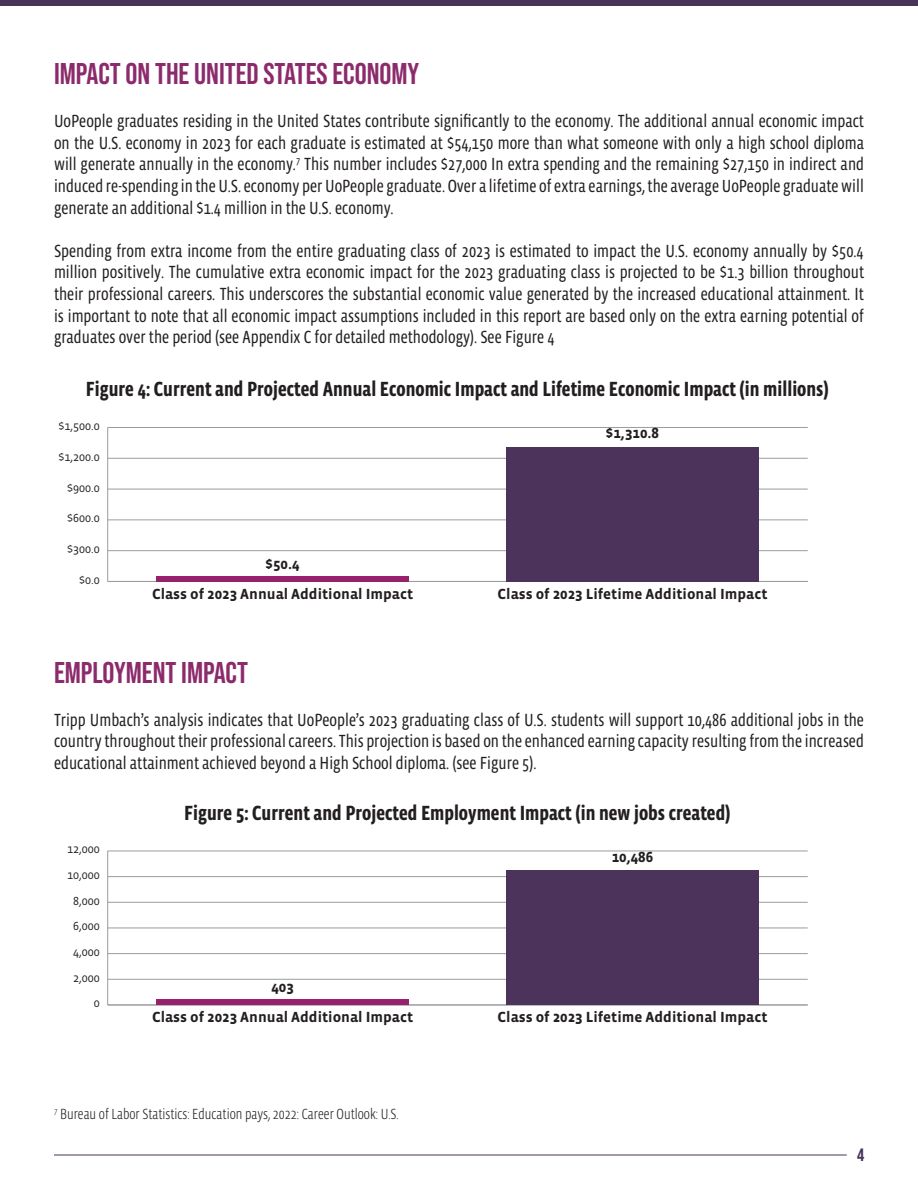
<style>
.page{position:relative;width:918px;height:1188px;background:#fff}
.page>*{position:absolute;margin:0;border:0;box-sizing:border-box;transform-origin:0 0}
.t1{font:700 30px "Bebas Neue Pro";color:#8c2b6c}
.t2{font:700 21px "Vista Sans Nar OTCE";color:#231f20}
.t3{font:18px/21.6px "Vista Sans Nar OTCE";color:#231f20;text-align:justify}
.t4{font:700 18px "Bebas Neue Pro";color:#473459}
.t5{font:700 15px "Vista Sans OTCE";color:#231f20}
.t6{font:300 15px "Vista Sans Nar OTCE";color:#231f20}
.t7{font:12px "Vista Sans OTCE";color:#231f20}
</style>
<div class="page">
<div style="left:0;top:0;width:918px;height:6px;background:#473459"></div>
<hr style="left:54px;top:1155px;width:793px;height:1px;background:#473459">
<hr style="left:107px;top:427px;width:1px;height:154px;background:#9a9c9f">
<hr style="left:108px;top:581px;width:700px;height:1px;background:#9a9c9f">
<hr style="left:108px;top:550px;width:700px;height:1px;background:#9a9c9f">
<hr style="left:108px;top:519px;width:700px;height:1px;background:#9a9c9f">
<hr style="left:108px;top:489px;width:700px;height:1px;background:#9a9c9f">
<hr style="left:108px;top:458px;width:700px;height:1px;background:#9a9c9f">
<hr style="left:108px;top:427px;width:700px;height:1px;background:#9a9c9f">
<div style="left:157px;top:576px;width:252px;height:5px;background:#98216d"></div>
<div style="left:507px;top:447px;width:252px;height:134px;background:#4b335c"></div>
<hr style="left:107px;top:851px;width:1px;height:154px;background:#9a9c9f">
<hr style="left:108px;top:1005px;width:700px;height:1px;background:#9a9c9f">
<hr style="left:108px;top:979px;width:700px;height:1px;background:#9a9c9f">
<hr style="left:108px;top:953px;width:700px;height:1px;background:#9a9c9f">
<hr style="left:108px;top:928px;width:700px;height:1px;background:#9a9c9f">
<hr style="left:108px;top:902px;width:700px;height:1px;background:#9a9c9f">
<hr style="left:108px;top:876px;width:700px;height:1px;background:#9a9c9f">
<hr style="left:108px;top:851px;width:700px;height:1px;background:#9a9c9f">
<div style="left:157px;top:1000px;width:252px;height:5px;background:#98216d"></div>
<div style="left:507px;top:870px;width:252px;height:135px;background:#4b335c"></div>
<h1 class="t1" style="left:54px;top:56px;width:367px">IMPACT ON THE UNITED STATES ECONOMY</h1>
<p class="t3" style="left:54px;top:110px;width:812px">UoPeople graduates residing in the United States contribute significantly to the economy. The additional annual economic impact on the U.S. economy in 2023 for each graduate is estimated at $54,150 more than what someone with only a high school diploma will generate annually in the economy.<sup>7</sup> This number includes $27,000 In extra spending and the remaining $27,150 in indirect and induced re-spending in the U.S. economy per UoPeople graduate. Over a lifetime of extra earnings, the average UoPeople graduate will generate an additional $1.4 million in the U.S. economy.</p>
<p class="t3" style="left:54px;top:240px;width:812px">Spending from extra income from the entire graduating class of 2023 is estimated to impact the U.S. economy annually by $50.4 million positively. The cumulative extra economic impact for the 2023 graduating class is projected to be $1.3 billion throughout their professional careers. This underscores the substantial economic value generated by the increased educational attainment. It is important to note that all economic impact assumptions included in this report are based only on the extra earning potential of graduates over the period (see Appendix C for detailed methodology). See Figure 4</p>
<p class="t2" style="left:86px;top:377px;width:744px">Figure 4: Current and Projected Annual Economic Impact and Lifetime Economic Impact (in millions)</p>
<p class="t7" style="left:59px;top:419px;width:43px">$1,500.0</p>
<p class="t7" style="left:59px;top:450px;width:43px">$1,200.0</p>
<p class="t7" style="left:67px;top:481px;width:34px">$900.0</p>
<p class="t7" style="left:67px;top:511px;width:34px">$600.0</p>
<p class="t7" style="left:67px;top:542px;width:34px">$300.0</p>
<p class="t7" style="left:79px;top:573px;width:22px">$0.0</p>
<p class="t5" style="left:266px;top:555px;width:36px">$50.4</p>
<p class="t5" style="left:152px;top:585px;width:263px">Class of 2023 Annual Additional Impact</p>
<p class="t5" style="left:606px;top:425px;width:55px">$1,310.8</p>
<p class="t5" style="left:498px;top:585px;width:271px">Class of 2023 Lifetime Additional Impact</p>
<h1 class="t1" style="left:54px;top:655px;width:195px">EMPLOYMENT IMPACT</h1>
<p class="t3" style="left:54px;top:709px;width:812px">Tripp Umbach’s analysis indicates that UoPeople’s 2023 graduating class of U.S. students will support 10,486 additional jobs in the country throughout their professional careers. This projection is based on the enhanced earning capacity resulting from the increased educational attainment achieved beyond a High School diploma. (see Figure 5).</p>
<p class="t7" style="left:67px;top:842px;width:34px">12,000</p>
<p class="t7" style="left:67px;top:868px;width:34px">10,000</p>
<p class="t7" style="left:73px;top:894px;width:28px">8,000</p>
<p class="t7" style="left:73px;top:919px;width:28px">6,000</p>
<p class="t7" style="left:73px;top:945px;width:28px">4,000</p>
<p class="t7" style="left:73px;top:971px;width:28px">2,000</p>
<p class="t7" style="left:94px;top:996px;width:8px">0</p>
<p class="t2" style="left:184px;top:801px;width:548px">Figure 5: Current and Projected Employment Impact (in new jobs created)</p>
<p class="t5" style="left:271px;top:979px;width:24px">403</p>
<p class="t5" style="left:152px;top:1009px;width:263px">Class of 2023 Annual Additional Impact</p>
<p class="t5" style="left:612px;top:848px;width:43px">10,486</p>
<p class="t5" style="left:498px;top:1009px;width:271px">Class of 2023 Lifetime Additional Impact</p>
<p class="t6" style="left:54px;top:1105px;width:346px"><sup>7</sup> Bureau of Labor Statistics: Education pays, 2022: Career Outlook: U.S.</p>
<p class="t4" style="left:857px;top:1145px;width:9px">4</p>
</div>
